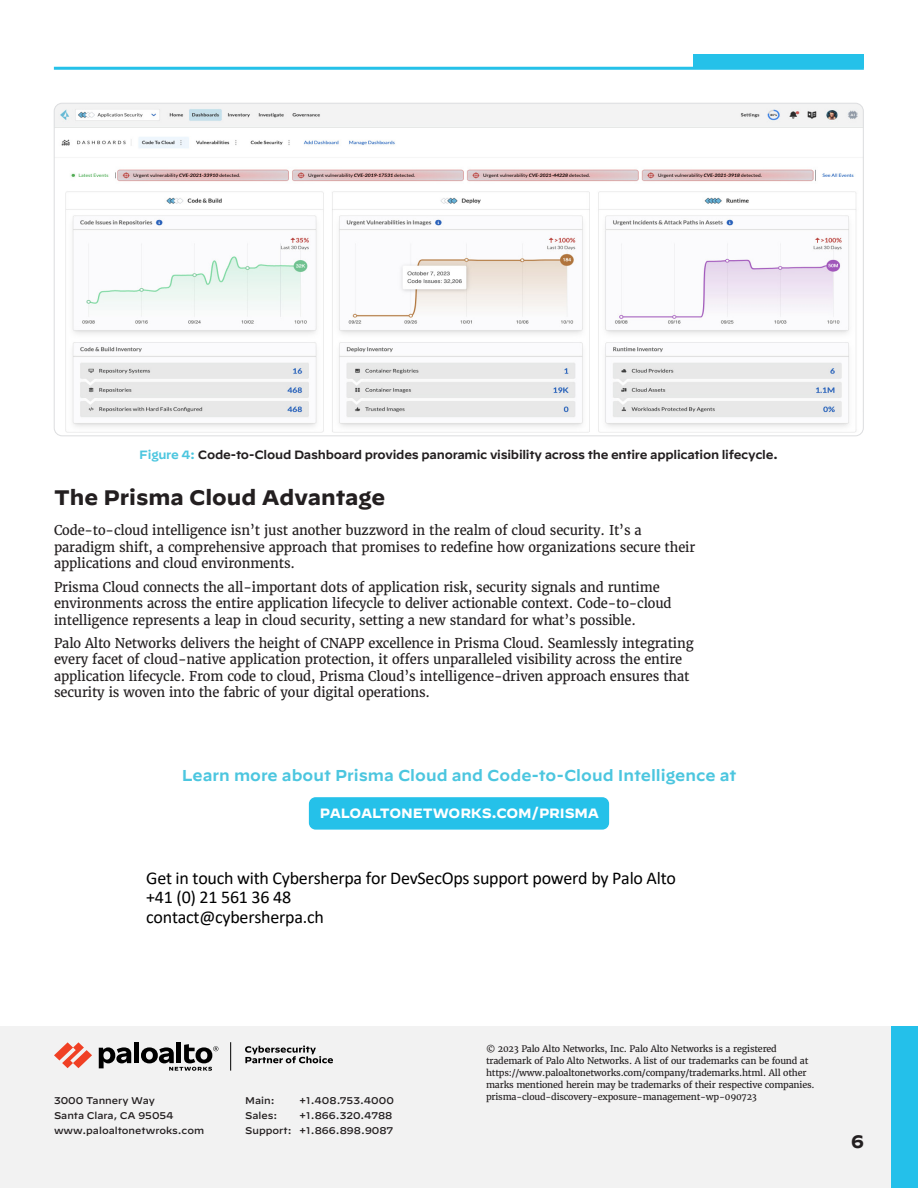
<style>
.page{position:relative;width:918px;height:1188px;background:#fff}
.page>*{position:absolute;margin:0;border:0;box-sizing:border-box;transform-origin:0 0}
.t1{font:700 21px "Decimal";color:#231f20}
.t2{font:18px/19.8px "Calibri";letter-spacing:-.015em;color:#000}
.t3{font:700 18px "Decimal";color:#231f20}
.t4{font:600 15.75px "Decimal";color:#4cc6df}
.t5{font:13.5px/16.5px "Merriweather";letter-spacing:-.01em;color:#231f20;scale:.96 1}
.t6{font:700 13.5px "Decimal";letter-spacing:-.01em;color:#fff}
.t7{font:600 12px "Decimal";letter-spacing:-.02em;color:#231f20}
.t8{font:500 9.75px/15px "Decimal";color:#231f20}
.t9{font:9px/12px "Merriweather";letter-spacing:-.02em;color:#231f20}
.s1{color:#4cc6df}
</style>
<div class="page">
<div style="left:0;top:1026px;width:918px;height:162px;background:#f2f2f2"></div>
<div style="left:891px;top:1026px;width:27px;height:162px;background:#24c0ea"></div>
<div style="left:693px;top:54px;width:171px;height:14px;background:#25c1e9"></div>
<hr style="left:54px;top:67px;width:810px;height:3px;background:#25c1e9">
<svg style="left:230px;top:1042px;width:1px;height:29px"></svg>
<svg style="left:54px;top:1042px;width:38px;height:26px"></svg>
<div style="left:134px;top:1042px;width:5px;height:21px;background:#000"></div>
<svg style="left:99px;top:1047px;width:32px;height:21px"></svg>
<hr style="left:177px;top:1042px;width:4px;height:21px;background:#000">
<svg style="left:141px;top:1044px;width:77px;height:27px"></svg>
<svg style="left:245px;top:1045px;width:88px;height:18px"></svg>
<div style="left:309px;top:797px;width:300px;height:33px;background:#25c1e9;border-radius:7px"></div>
<img style="left:54px;top:103px;width:808px;height:333px">
<p class="t7" style="left:139px;top:443px;width:640px"><span class="s1">Figure 4:</span> Code-to-Cloud Dashboard provides panoramic visibility across the entire application lifecycle.</p>
<h1 class="t1" style="left:54px;top:486px;width:333px">The Prisma Cloud Advantage</h1>
<p class="t5" style="left:54px;top:522px;width:670px">Code-to-cloud intelligence isn’t just another buzzword in the realm of cloud security. It’s a paradigm shift, a comprehensive approach that promises to redefine how organizations secure their applications and cloud environments.</p>
<p class="t5" style="left:54px;top:578px;width:645px">Prisma Cloud connects the all-important dots of application risk, security signals and runtime environments across the entire application lifecycle to deliver actionable context. Code-to-cloud intelligence represents a leap in cloud security, setting a new standard for what’s possible.</p>
<p class="t5" style="left:54px;top:635px;width:668px">Palo Alto Networks delivers the height of CNAPP excellence in Prisma Cloud. Seamlessly integrating every facet of cloud-native application protection, it offers unparalleled visibility across the entire application lifecycle. From code to cloud, Prisma Cloud’s intelligence-driven approach ensures that security is woven into the fabric of your digital operations.</p>
<p class="t4" style="left:182px;top:761px;width:556px">Learn more about Prisma Cloud and Code-to-Cloud Intelligence at</p>
<p class="t6" style="left:320px;top:805px;width:281px">PALOALTONETWORKS.COM/PRISMA</p>
<h2 class="t2" style="left:146px;top:869px;width:531px">Get in touch with Cybersherpa for DevSecOps support powerd by Palo Alto +41 (0) 21 561 36 48<br>contact@cybersherpa.ch</h2>
<p class="t8" style="left:54px;top:1092px;width:152px">3000 Tannery Way<br>Santa Clara, CA 95054 www.paloaltonetwroks.com</p>
<p class="t8" style="left:245px;top:1092px;width:31px">Main:</p>
<p class="t8" style="left:299px;top:1092px;width:96px">+1.408.753.4000</p>
<p class="t8" style="left:245px;top:1107px;width:34px">Sales:</p>
<p class="t8" style="left:245px;top:1107px;width:150px;text-align:right">+1.866.320.4788<br>Support: +1.866.898.9087</p>
<p class="t9" style="left:486px;top:1042px;width:330px">© 2023 Palo Alto Networks, Inc. Palo Alto Networks is a registered trademark of Palo Alto Networks. A list of our trademarks can be found at https://www.paloaltonetworks.com/company/trademarks.html. All other marks mentioned herein may be trademarks of their respective companies. prisma-cloud-discovery-exposure-management-wp-090723</p>
<h2 class="t3" style="left:851px;top:1132px;width:14px">6</h2>
</div>
